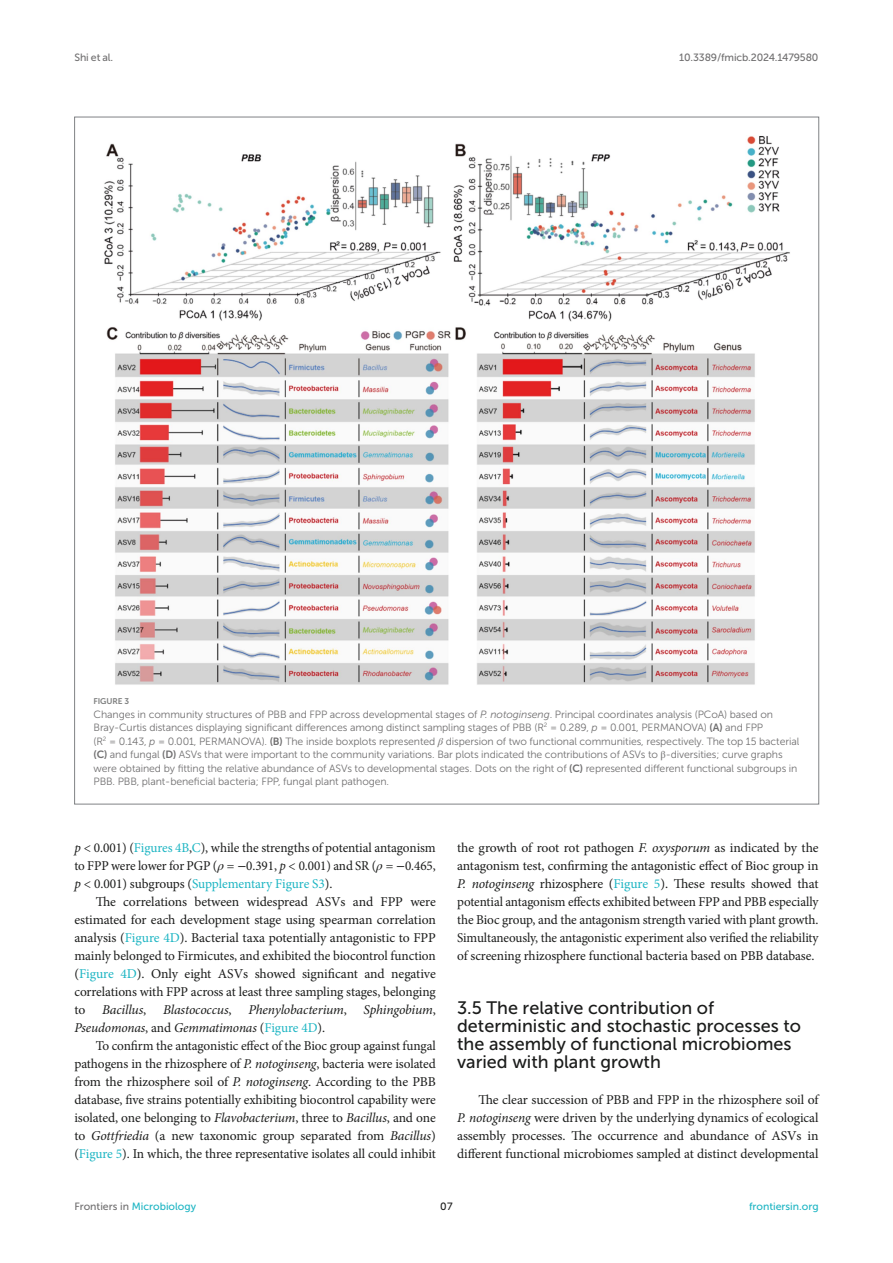
<style>
.page{position:relative;width:893px;height:1263px;background:#fff}
.page>*{position:absolute;margin:0;border:0;box-sizing:border-box;transform-origin:0 0}
.HEAD_2{font:18px/18px "Museo Sans 500";color:#1b1c1b}
.TEXT{font:13.5px/18px "Minion Pro";letter-spacing:-.005em;color:#1b1c1b;text-align:justify}
.FIG_LEG{font:10.5px/13.5px "Museo Sans 300";letter-spacing:-.01em;color:#706f70}
.t1{font:10.5px "Museo Sans 500";color:#1db5c3}
.t2{font:10.5px "Museo Sans 500";letter-spacing:-.015em;color:#706f70}
.t3{font:10.5px "Museo Sans 500";color:#1b1c1b}
.FIG_HD{font:8.25px "Museo Sans 700";letter-spacing:-.01em;color:#7e7f7f}
.s1{font-style:italic}
.s2{font-family:"Museo Sans 700"}
.s3{font-family:"STIX General";font-style:italic}
.s4{font-family:"STIX General"}
.s5{color:#1db5c3}
.s6{color:#706f70}
</style>
<div class="page">
<img style="left:104px;top:136px;width:686px;height:549px">
<p class="t2" style="left:74px;top:51px;width:40px">Shi et al.</p>
<p class="t2" style="left:679px;top:51px;width:141px">10.3389/fmicb.2024.1479580</p>
<p class="FIG_HD" style="left:94px;top:697px;width:37px">FIGURE 3</p>
<p class="FIG_LEG" style="left:94px;top:707px;width:707px">Changes in community structures of PBB and FPP across developmental stages of <span class="s1">P. notoginseng</span>. Principal coordinates analysis (PCoA) based on Bray-Curtis distances displaying significant differences among distinct sampling stages of PBB (R<sup>2</sup> = 0.289, <span class="s1">p</span> = 0.001, PERMANOVA) <span class="s2">(A)</span> and FPP<br>(R<sup>2</sup> = 0.143, <span class="s1">p</span> = 0.001, PERMANOVA). <span class="s2">(B)</span> The inside boxplots represented <span class="s3">β</span> dispersion of two functional communities, respectively. The top 15 bacterial <span class="s2">(C)</span> and fungal <span class="s2">(D)</span> ASVs that were important to the community variations. Bar plots indicated the contributions of ASVs to <span class="s4">β</span>-diversities; curve graphs were obtained by fitting the relative abundance of ASVs to developmental stages. Dots on the right of <span class="s2">(C)</span> represented different functional subgroups in PBB. PBB, plant-beneficial bacteria; FPP, fungal plant pathogen.</p>
<p class="TEXT" style="left:74px;top:839px;width:363px"><span class="s1">p</span> &lt; 0.001) (<span class="s5">Figures 4B</span>,<span class="s5">C</span>), while the strengths of potential antagonism to FPP were lower for PGP (<span class="s3">ρ</span> = <span class="s4">−</span>0.391, <span class="s1">p</span> &lt; 0.001) and SR (<span class="s3">ρ</span> = <span class="s4">−</span>0.465, <span class="s1">p</span> &lt; 0.001) subgroups (<span class="s5">Supplementary Figure S3</span>).</p>
<p class="TEXT" style="left:74px;top:893px;width:363px;text-indent:21px">The correlations between widespread ASVs and FPP were estimated for each development stage using spearman correlation analysis (<span class="s5">Figure 4D</span>). Bacterial taxa potentially antagonistic to FPP mainly belonged to Firmicutes, and exhibited the biocontrol function (<span class="s5">Figure 4D</span>). Only eight ASVs showed significant and negative correlations with FPP across at least three sampling stages, belonging to <span class="s1">Bacillus</span>, <span class="s1">Blastococcus</span>, <span class="s1">Phenylobacterium</span>, <span class="s1">Sphingobium</span>, <span class="s1">Pseudomonas</span>, and <span class="s1">Gemmatimonas</span> (<span class="s5">Figure 4D</span>).</p>
<p class="TEXT" style="left:74px;top:1037px;width:363px;text-indent:21px">To confirm the antagonistic effect of the Bioc group against fungal pathogens in the rhizosphere of <span class="s1">P. notoginseng</span>, bacteria were isolated from the rhizosphere soil of <span class="s1">P. notoginseng</span>. According to the PBB database, five strains potentially exhibiting biocontrol capability were isolated, one belonging to <span class="s1">Flavobacterium</span>, three to <span class="s1">Bacillus</span>, and one to <span class="s1">Gottfriedia</span> (a new taxonomic group separated from <span class="s1">Bacillus</span>) (<span class="s5">Figure 5</span>). In which, the three representative isolates all could inhibit</p>
<p class="TEXT" style="left:457px;top:839px;width:363px">the growth of root rot pathogen <span class="s1">F. oxysporum</span> as indicated by the antagonism test, confirming the antagonistic effect of Bioc group in <span class="s1">P. notoginseng</span> rhizosphere (<span class="s5">Figure 5</span>). These results showed that potential antagonism effects exhibited between FPP and PBB especially the Bioc group, and the antagonism strength varied with plant growth.<br>Simultaneously, the antagonistic experiment also verified the reliability of screening rhizosphere functional bacteria based on PBB database.</p>
<p class="HEAD_2" style="left:457px;top:999px;width:345px">3.5 The relative contribution of deterministic and stochastic processes to the assembly of functional microbiomes varied with plant growth</p>
<p class="TEXT" style="left:457px;top:1091px;width:363px;text-indent:21px">The clear succession of PBB and FPP in the rhizosphere soil of <span class="s1">P. notoginseng</span> were driven by the underlying dynamics of ecological assembly processes. The occurrence and abundance of ASVs in different functional microbiomes sampled at distinct developmental</p>
<p class="t1" style="left:74px;top:1200px;width:123px"><span class="s6">Frontiers in</span> Microbiology</p>
<p class="t3" style="left:440px;top:1200px;width:14px">07</p>
<p class="t1" style="left:749px;top:1200px;width:71px">frontiersin.org</p>
</div>
